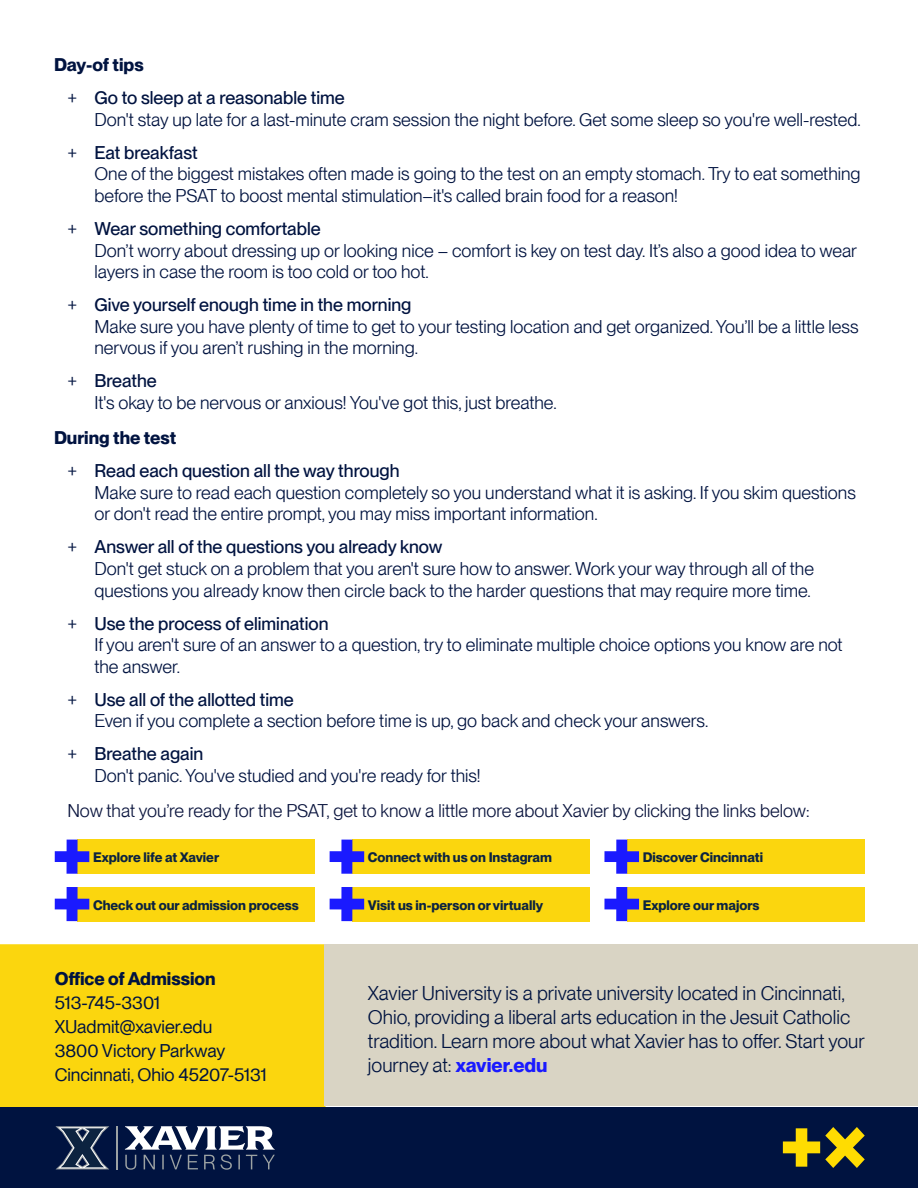
<style>
.page{position:relative;width:918px;height:1188px;background:#fff}
.page>*{position:absolute;margin:0;border:0;box-sizing:border-box;transform-origin:0 0}
.Bulleted_List{font:19.5px/24px "PP Neue Montreal";color:#001340}
.t1{font:18px/21.6px "PP Neue Montreal";color:#001340}
.Bulleted_List-2{font:18px "PP Neue Montreal";color:#0b153e}
.Bulleted_List-3{font:18px/24px "PP Neue Montreal";color:#001340}
.Bulleted_List-4{font:700 18px "PP Neue Montreal";color:#001340}
.t2{font:700 13.5px "PP Neue Montreal";color:#0c2340}
.s1{font-weight:500}
.s2{font-weight:700;color:#1a1aff}
</style>
<div class="page">
<div style="left:1px;top:945px;width:324px;height:162px;background:#fbd60e"></div>
<div style="left:0;top:944px;width:326px;height:164px;border:2px solid #fbd60e"></div>
<div style="left:325px;top:944px;width:593px;height:162px;background:#d9d4c4"></div>
<div style="left:1px;top:1107px;width:917px;height:81px;background:#001340"></div>
<svg style="left:55px;top:1126px;width:54px;height:43px"></svg>
<hr style="left:116px;top:1126px;width:1px;height:43px;background:#9ca2a3">
<svg style="left:125px;top:1126px;width:150px;height:44px"></svg>
<svg style="left:783px;top:1127px;width:82px;height:41px"></svg>
<div style="left:77px;top:840px;width:238px;height:34px;background:#fbd60e"></div>
<svg style="left:55px;top:840px;width:34px;height:34px"></svg>
<div style="left:352px;top:840px;width:238px;height:34px;background:#fbd60e"></div>
<svg style="left:330px;top:840px;width:34px;height:34px"></svg>
<div style="left:627px;top:840px;width:238px;height:34px;background:#fbd60e"></div>
<svg style="left:604px;top:840px;width:35px;height:34px"></svg>
<div style="left:77px;top:887px;width:238px;height:34px;background:#fbd60e"></div>
<svg style="left:55px;top:887px;width:34px;height:34px"></svg>
<div style="left:352px;top:887px;width:238px;height:34px;background:#fbd60e"></div>
<svg style="left:330px;top:887px;width:34px;height:34px"></svg>
<div style="left:627px;top:887px;width:238px;height:34px;background:#fbd60e"></div>
<svg style="left:604px;top:887px;width:35px;height:34px"></svg>
<p class="Bulleted_List-4" style="left:54px;top:54px;width:91px">Day-of tips</p>
<p class="t1" style="left:94px;top:87px;width:768px;text-indent:-27px">+ <span class="s1">Go to sleep at a reasonable time<br></span>Don't stay up late for a last-minute cram session the night before. Get some sleep so you're well-rested.</p>
<p class="t1" style="left:94px;top:142px;width:768px;text-indent:-27px">+ <span class="s1">Eat breakfast<br></span>One of the biggest mistakes often made is going to the test on an empty stomach. Try to eat something before the PSAT to boost mental stimulation–it's called brain food for a reason!</p>
<p class="t1" style="left:94px;top:218px;width:764px;text-indent:-27px">+ <span class="s1">Wear something comfortable<br></span>Don’t worry about dressing up or looking nice – comfort is key on test day. It’s also a good idea to wear layers in case the room is too cold or too hot.</p>
<p class="t1" style="left:94px;top:294px;width:766px;text-indent:-27px">+ <span class="s1">Give yourself enough time in the morning<br></span>Make sure you have plenty of time to get to your testing location and get organized. You’ll be a little less nervous if you aren’t rushing in the morning.</p>
<p class="t1" style="left:94px;top:370px;width:464px;text-indent:-27px">+ <span class="s1">Breathe<br></span>It's okay to be nervous or anxious! You've got this, just breathe.</p>
<p class="Bulleted_List-4" style="left:54px;top:427px;width:124px">During the test</p>
<p class="t1" style="left:94px;top:460px;width:763px;text-indent:-27px">+ <span class="s1">Read each question all the way through<br></span>Make sure to read each question completely so you understand what it is asking. If you skim questions or don't read the entire prompt, you may miss important information.</p>
<p class="t1" style="left:94px;top:536px;width:721px;text-indent:-27px">+ <span class="s1">Answer all of the questions you already know<br></span>Don't get stuck on a problem that you aren't sure how to answer. Work your way through all of the questions you already know then circle back to the harder questions that may require more time.</p>
<p class="t1" style="left:94px;top:612px;width:750px;text-indent:-27px">+ <span class="s1">Use the process of elimination<br></span>If you aren't sure of an answer to a question, try to eliminate multiple choice options you know are not the answer.</p>
<p class="t1" style="left:94px;top:689px;width:615px;text-indent:-27px">+ <span class="s1">Use all of the allotted time<br></span>Even if you complete a section before time is up, go back and check your answers.</p>
<p class="t1" style="left:94px;top:743px;width:388px;text-indent:-27px">+ <span class="s1">Breathe again<br></span>Don't panic. You've studied and you're ready for this!</p>
<p class="Bulleted_List-2" style="left:68px;top:800px;width:744px">Now that you’re ready for the PSAT, get to know a little more about Xavier by clicking the links below:</p>
<p class="t2" style="left:93px;top:849px;width:128px">Explore life at Xavier</p>
<p class="t2" style="left:368px;top:849px;width:186px">Connect with us on Instagram</p>
<p class="t2" style="left:643px;top:849px;width:122px">Discover Cincinnati</p>
<p class="t2" style="left:93px;top:897px;width:207px">Check out our admission process</p>
<p class="t2" style="left:368px;top:897px;width:177px">Visit us in-person or virtually</p>
<p class="t2" style="left:643px;top:897px;width:118px">Explore our majors</p>
<p class="Bulleted_List-4" style="left:55px;top:967px;width:162px">Office of Admission</p>
<p class="Bulleted_List-3" style="left:55px;top:990px;width:107px">513-745-3301</p>
<p class="Bulleted_List-3" style="left:55px;top:1014px;width:159px">XUadmit@xavier.edu</p>
<p class="Bulleted_List-3" style="left:55px;top:1038px;width:213px">3800 Victory Parkway<br>Cincinnati, Ohio 45207-5131</p>
<p class="Bulleted_List" style="left:368px;top:981px;width:498px">Xavier University is a private university located in Cincinnati, Ohio, providing a liberal arts education in the Jesuit Catholic tradition. Learn more about what Xavier has to offer. Start your journey at: <span class="s2">xavier.edu</span></p>
</div>
